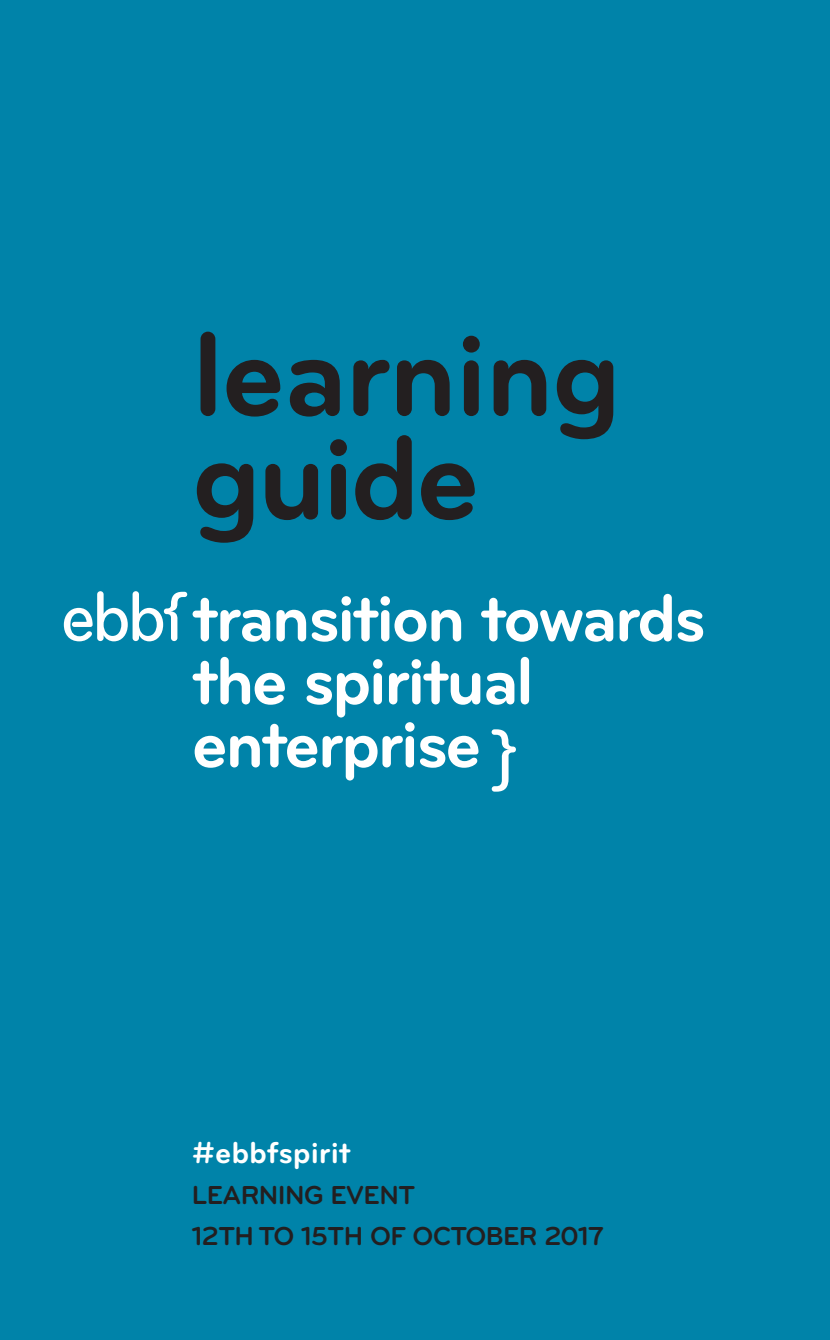
<style>
.page{position:relative;width:830px;height:1340px;background:#fff}
.page>*{position:absolute;margin:0;border:0;box-sizing:border-box;transform-origin:0 0}
.t1{font:700 123.75px/103.5px "Bryant";letter-spacing:-.02em;color:#231f20}
.t2{font:700 69.75px/63px "Bryant";letter-spacing:-.04em;color:#fff}
.t3{font:700 31.5px "Bryant";color:#fff}
.t4{font:700 27px/40.5px "Bryant";letter-spacing:-.02em;color:#231f20}
</style>
<div class="page">
<div style="left:0;top:0;width:829px;height:1339px;background:#0083a9"></div>
<svg style="left:64px;top:591px;width:123px;height:50px"></svg>
<svg style="left:491px;top:729px;width:24px;height:62px"></svg>
<h1 class="t1" style="left:192px;top:322px;width:431px">learning guide</h1>
<p class="t2" style="left:192px;top:586px;width:515px">transition towards the spiritual enterprise</p>
<p class="t3" style="left:192px;top:1133px;width:160px">#ebbfspirit</p>
<p class="t4" style="left:192px;top:1175px;width:413px">LEARNING EVENT<br>12TH TO 15TH OF OCTOBER 2017</p>
</div>
